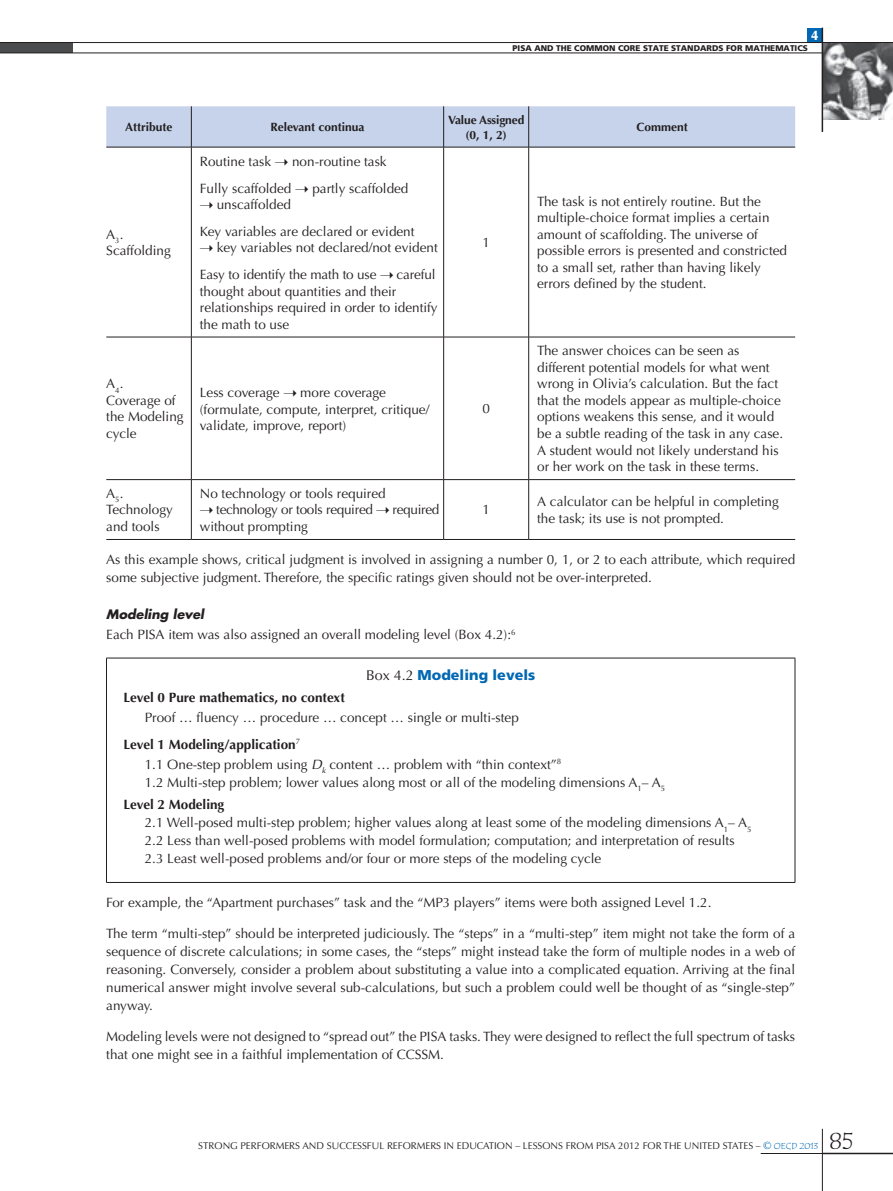
<style>
.page{position:relative;width:893px;height:1191px;background:#fff}
.page>*{position:absolute;margin:0;border:0;box-sizing:border-box;transform-origin:0 0}
.t1{font:24px "Tempus Sans ITC";color:#231f20}
._3-Box_title_bleu{font:900 14.25px "Frutiger";color:#0168b3}
.ii-Item_contents{font:13.5px/16.5px "Optima";color:#231f20}
._1-Body_text{font:13.5px/18px "Optima";color:#231f20}
._3-Box_text{font:13.5px "Optima";color:#231f20}
._3-Box_text-2{font:700 13.5px "Optima";color:#231f20}
.ii-Item_contents-2{font:13.5px/16.5px "Optima";letter-spacing:-.02em;color:#231f20;text-align:center}
.t2{font:900 13.5px "Optima LT Std";color:#fff}
._0-Head_3{font:italic 700 12.75px "Futura";color:#231f20}
.ii-Item_contents-3{font:700 12px/15px "Optima";color:#231f20;text-align:center}
.t3{font:9.75px "Optima LT Std";color:#231f20}
.t4{font:900 8.25px "Frutiger";color:#231f20}
.s1{font-family:"Optima";font-weight:400;color:#231f20}
.s2{font-style:italic}
.s3{font-size:10.5px;color:#0168b3}
.s4{font-family:"Tempus Sans ITC";font-size:9px;color:#0168b3}
</style>
<div class="page">
<div style="left:807px;top:28px;width:15px;height:15px;background:#0168b3"></div>
<div style="left:0;top:43px;width:72px;height:10px;background:#4b4c4d"></div>
<img style="left:823px;top:43px;width:70px;height:76px">
<hr style="left:822px;top:28px;width:1px;height:104px;background:#231f20">
<hr style="left:0;top:42px;width:893px;height:1px;background:#231f20">
<hr style="left:0;top:53px;width:822px;height:1px;background:#231f20">
<hr style="left:822px;top:1128px;width:1px;height:63px;background:#231f20">
<hr style="left:761px;top:1153px;width:61px;height:1px;background:#231f20">
<hr style="left:822px;top:1152px;width:71px;height:2px;background:#231f20">
<svg style="left:106px;top:106px;width:689px;height:41px;background:#c4d0e8"></svg>
<hr style="left:191px;top:106px;width:1px;height:41px;background:#231f20">
<hr style="left:443px;top:106px;width:1px;height:41px;background:#231f20">
<hr style="left:528px;top:106px;width:1px;height:41px;background:#231f20">
<hr style="left:106px;top:147px;width:85px;height:1px;background:#231f20">
<hr style="left:191px;top:147px;width:253px;height:1px;background:#231f20">
<hr style="left:191px;top:147px;width:1px;height:190px;background:#231f20">
<hr style="left:444px;top:147px;width:85px;height:1px;background:#231f20">
<hr style="left:443px;top:147px;width:1px;height:190px;background:#231f20">
<hr style="left:529px;top:147px;width:266px;height:1px;background:#231f20">
<hr style="left:528px;top:147px;width:1px;height:190px;background:#231f20">
<hr style="left:106px;top:337px;width:85px;height:1px;background:#231f20">
<hr style="left:191px;top:337px;width:253px;height:1px;background:#231f20">
<hr style="left:191px;top:337px;width:1px;height:142px;background:#231f20">
<hr style="left:444px;top:337px;width:85px;height:1px;background:#231f20">
<hr style="left:443px;top:337px;width:1px;height:142px;background:#231f20">
<hr style="left:529px;top:337px;width:266px;height:1px;background:#231f20">
<hr style="left:528px;top:337px;width:1px;height:142px;background:#231f20">
<hr style="left:106px;top:479px;width:85px;height:1px;background:#231f20">
<hr style="left:191px;top:479px;width:253px;height:1px;background:#231f20">
<hr style="left:191px;top:480px;width:1px;height:59px;background:#231f20">
<hr style="left:444px;top:479px;width:85px;height:1px;background:#231f20">
<hr style="left:443px;top:480px;width:1px;height:59px;background:#231f20">
<hr style="left:529px;top:479px;width:266px;height:1px;background:#231f20">
<hr style="left:528px;top:480px;width:1px;height:59px;background:#231f20">
<hr style="left:106px;top:539px;width:85px;height:1px;background:#231f20">
<hr style="left:191px;top:539px;width:253px;height:1px;background:#231f20">
<hr style="left:444px;top:539px;width:85px;height:1px;background:#231f20">
<hr style="left:529px;top:539px;width:266px;height:1px;background:#231f20">
<hr style="left:106px;top:882px;width:689px;height:1px;background:#231f20">
<hr style="left:106px;top:658px;width:689px;height:1px;background:#231f20">
<hr style="left:106px;top:658px;width:1px;height:224px;background:#231f20">
<hr style="left:795px;top:658px;width:1px;height:224px;background:#231f20">
<p class="t2" style="left:812px;top:28px;width:8px">4</p>
<p class="t4" style="left:513px;top:43px;width:297px">PISA AND THE COMMON CORE STATE STANDARDS FOR MATHEMATICS</p>
<p class="ii-Item_contents-3" style="left:125px;top:120px;width:49px">Attribute</p>
<p class="ii-Item_contents-3" style="left:270px;top:120px;width:96px">Relevant continua</p>
<p class="ii-Item_contents-3" style="left:448px;top:112px;width:78px">Value Assigned (0, 1, 2)</p>
<p class="ii-Item_contents-3" style="left:636px;top:120px;width:53px">Comment</p>
<p class="ii-Item_contents" style="left:106px;top:226px;width:66px">A<sub>3</sub>.<br>Scaffolding</p>
<p class="ii-Item_contents" style="left:200px;top:154px;width:73px">Routine task</p>
<p class="ii-Item_contents" style="left:292px;top:154px;width:96px">non-routine task</p>
<p class="ii-Item_contents" style="left:200px;top:180px;width:93px">Fully scaffolded</p>
<p class="ii-Item_contents" style="left:312px;top:180px;width:98px">partly scaffolded</p>
<p class="ii-Item_contents" style="left:217px;top:197px;width:76px">unscaffolded</p>
<p class="ii-Item_contents" style="left:217px;top:223px;width:223px;text-indent:-17px">Key variables are declared or evident key variables not declared/not evident</p>
<p class="ii-Item_contents" style="left:200px;top:266px;width:178px">Easy to identify the math to use</p>
<p class="ii-Item_contents" style="left:397px;top:266px;width:40px">careful</p>
<p class="ii-Item_contents" style="left:200px;top:283px;width:239px">thought about quantities and their relationships required in order to identify the math to use</p>
<p class="ii-Item_contents" style="left:106px;top:376px;width:79px">A<sub>4</sub>.<br>Coverage of the Modeling cycle</p>
<p class="ii-Item_contents" style="left:200px;top:384px;width:81px">Less coverage</p>
<p class="ii-Item_contents" style="left:200px;top:384px;width:231px;text-indent:100px">more coverage (formulate, compute, interpret, critique/ validate, improve, report)</p>
<p class="ii-Item_contents" style="left:482px;top:234px;width:9px">1</p>
<p class="ii-Item_contents" style="left:482px;top:400px;width:9px">0</p>
<p class="ii-Item_contents" style="left:537px;top:193px;width:251px">The task is not entirely routine. But the multiple-choice format implies a certain amount of scaffolding. The universe of possible errors is presented and constricted to a small set, rather than having likely errors defined by the student.</p>
<p class="ii-Item_contents" style="left:537px;top:343px;width:247px">The answer choices can be seen as different potential models for what went wrong in Olivia’s calculation. But the fact that the models appear as multiple-choice options weakens this sense, and it would be a subtle reading of the task in any case.<br>A student would not likely understand his or her work on the task in these terms.</p>
<p class="ii-Item_contents" style="left:106px;top:485px;width:68px">A<sub>5</sub>.<br>Technology and tools</p>
<p class="ii-Item_contents-2" style="left:200px;top:485px;width:187px">No technology or tools required technology or tools required</p>
<p class="ii-Item_contents" style="left:482px;top:502px;width:9px">1</p>
<p class="ii-Item_contents" style="left:537px;top:493px;width:243px">A calculator can be helpful in completing the task; its use is not prompted.</p>
<p class="_1-Body_text" style="left:106px;top:551px;width:690px">As this example shows, critical judgment is involved in assigning a number 0, 1, or 2 to each attribute, which required some subjective judgment. Therefore, the specific ratings given should not be over-interpreted.</p>
<p class="_0-Head_3" style="left:106px;top:605px;width:99px">Modeling level</p>
<p class="_1-Body_text" style="left:106px;top:625px;width:411px">Each PISA item was also assigned an overall modeling level (Box 4.2):<sup>6</sup></p>
<p class="_3-Box_title_bleu" style="left:366px;top:666px;width:171px"><span class="s1">Box 4.2</span> Modeling levels</p>
<p class="_3-Box_text-2" style="left:123px;top:689px;width:223px">Level 0 Pure mathematics, no context</p>
<p class="_3-Box_text" style="left:145px;top:709px;width:376px">Proof … fluency … procedure … concept … single or multi-step</p>
<p class="_3-Box_text-2" style="left:123px;top:736px;width:178px">Level 1 Modeling/application<sup>7</sup></p>
<p class="_3-Box_text" style="left:145px;top:756px;width:418px">1.1 One-step problem using <span class="s2">D</span><sub>k</sub> content … problem with “thin context”<sup>8</sup></p>
<p class="_3-Box_text" style="left:145px;top:774px;width:522px">1.2 Multi-step problem; lower values along most or all of the modeling dimensions A<sub>1</sub>– A<sub>5</sub></p>
<p class="_3-Box_text-2" style="left:123px;top:796px;width:102px">Level 2 Modeling</p>
<p class="_3-Box_text" style="left:145px;top:814px;width:608px">2.1 Well-posed multi-step problem; higher values along at least some of the modeling dimensions A<sub>1</sub>– A<sub>5</sub></p>
<p class="_3-Box_text" style="left:145px;top:832px;width:591px">2.2 Less than well-posed problems with model formulation; computation; and interpretation of results</p>
<p class="_3-Box_text" style="left:145px;top:850px;width:458px">2.3 Least well-posed problems and/or four or more steps of the modeling cycle</p>
<p class="_1-Body_text" style="left:106px;top:894px;width:607px">For example, the “Apartment purchases” task and the “MP3 players” items were both assigned Level 1.2.</p>
<p class="_1-Body_text" style="left:106px;top:924px;width:690px;text-align:justify">The term “multi-step” should be interpreted judiciously. The “steps” in a “multi-step” item might not take the form of a sequence of discrete calculations; in some cases, the “steps” might instead take the form of multiple nodes in a web of reasoning. Conversely, consider a problem about substituting a value into a complicated equation. Arriving at the final numerical answer might involve several sub-calculations, but such a problem could well be thought of as “single-step” anyway.</p>
<p class="_1-Body_text" style="left:106px;top:1027px;width:690px">Modeling levels were not designed to “spread out” the PISA tasks. They were designed to reflect the full spectrum of tasks that one might see in a faithful implementation of CCSSM.</p>
<p class="ii-Item_contents-2" style="left:392px;top:502px;width:48px">required</p>
<p class="ii-Item_contents" style="left:200px;top:518px;width:110px">without prompting</p>
<p class="t3" style="left:198px;top:1140px;width:621px">STRONG PERFORMERS AND SUCCESSFUL REFORMERS IN EDUCATION – LESSONS FROM PISA 2012 FOR THE UNITED STATES – <span class="s3">©</span> <span class="s4">OECD 2013</span></p>
<h1 class="t1" style="left:830px;top:1125px;width:26px">85</h1>
</div>
